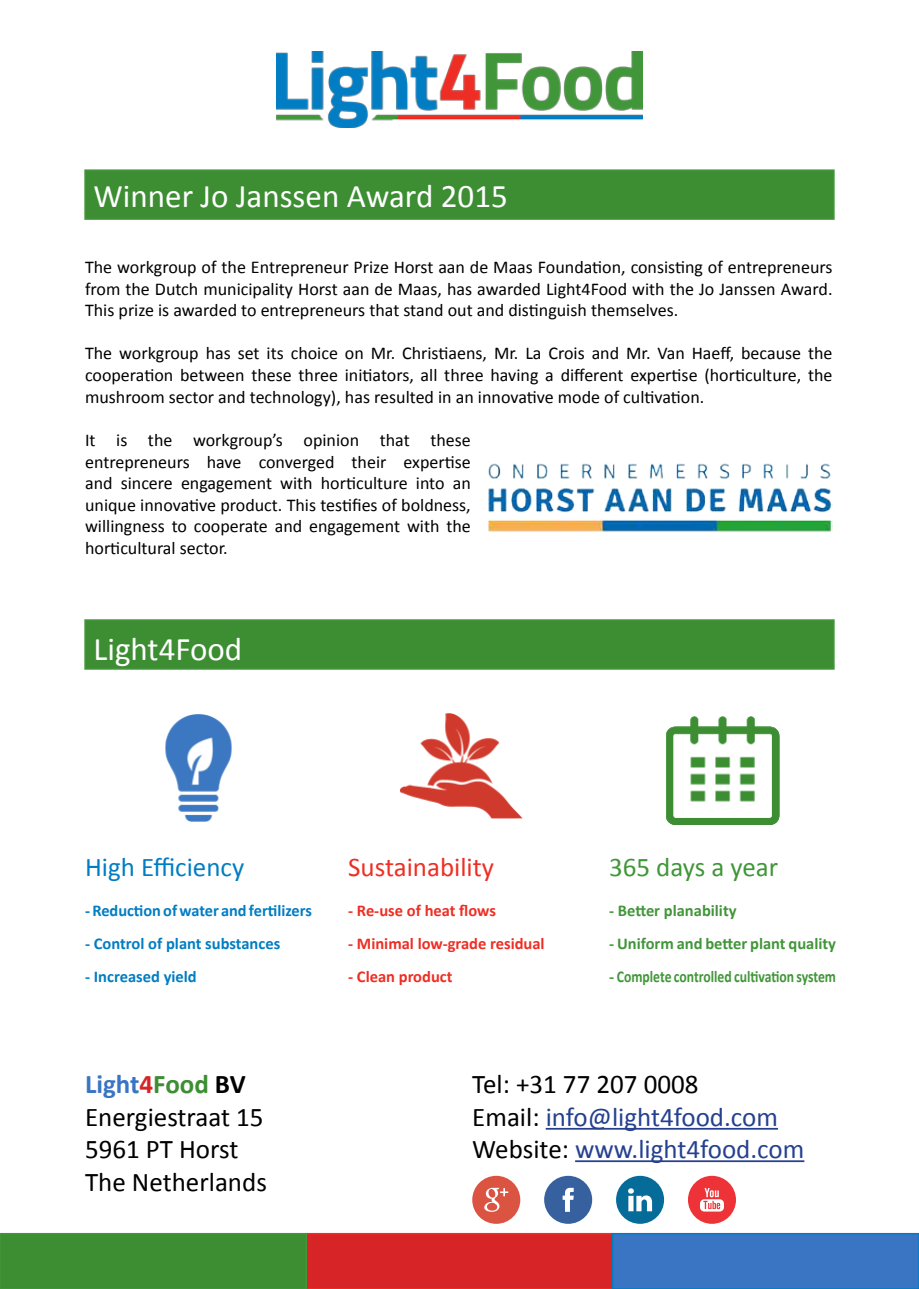
<style>
.page{position:relative;width:919px;height:1289px;background:#fff}
.page>*{position:absolute;margin:0;border:0;box-sizing:border-box;transform-origin:0 0}
.t1{font:33px "Calibri";color:#fff}
.t2{font:27px/32.4px "Calibri";color:#25408f}
.t3{font:27px/32.4px "Calibri";color:#000}
.t4{font:27px "Calibri";color:#007dc3}
.t5{font:27px "Calibri";color:#ee2e24}
.t6{font:27px "Calibri";color:#419639}
.t7{font:18px/21.6px "Calibri";color:#000;text-align:justify}
.t8{font:700 16.5px "Calibri";color:#419639}
.t9{font:700 16.5px "Calibri";color:#007dc3}
.t10{font:700 16.5px "Calibri";color:#ee2e24}
.s1{font-weight:700;color:#3a75c4}
.s2{font-weight:700;color:#d72426}
.s3{font-weight:700;color:#3d8e33}
.s4{font-weight:700}
.s5{color:#000}
</style>
<div class="page">
<img style="left:276px;top:51px;width:366px;height:76px">
<div style="left:305px;top:1232px;width:308px;height:56px;background:#d72426;border:2px solid #ee2e24"></div>
<div style="left:612px;top:1232px;width:306px;height:56px;background:#3a75c4;border:2px solid #007dc3"></div>
<div style="left:0;top:1233px;width:306px;height:55px;background:#3d8e33"></div>
<div style="left:0;top:1232px;width:307px;height:56px;border:2px solid #419639"></div>
<hr style="left:545px;top:1127px;width:233px;height:2px;background:#25408f">
<hr style="left:575px;top:1160px;width:229px;height:2px;background:#25408f">
<img style="left:488px;top:463px;width:344px;height:69px">
<img style="left:165px;top:714px;width:67px;height:108px">
<img style="left:400px;top:713px;width:122px;height:106px">
<img style="left:666px;top:716px;width:114px;height:108px">
<div style="left:84px;top:169px;width:750px;height:51px;background:#3d8e33;border:2px solid #419639"></div>
<div style="left:84px;top:619px;width:750px;height:50px;background:#3d8e33;border:2px solid #419639"></div>
<svg style="left:544px;top:1175px;width:48px;height:48px"></svg>
<svg style="left:472px;top:1175px;width:48px;height:48px"></svg>
<svg style="left:616px;top:1175px;width:48px;height:48px"></svg>
<svg style="left:688px;top:1175px;width:48px;height:48px"></svg>
<h1 class="t1" style="left:94px;top:173px;width:415px">Winner Jo Janssen Award 2015</h1>
<p class="t7" style="left:85px;top:256px;width:748px">The workgroup of the Entrepreneur Prize Horst aan de Maas Foundation, consisting of entrepreneurs from the Dutch municipality Horst aan de Maas, has awarded Light4Food with the Jo Janssen Award.<br>This prize is awarded to entrepreneurs that stand out and distinguish themselves.</p>
<p class="t7" style="left:85px;top:342px;width:749px">The workgroup has set its choice on Mr. Christiaens, Mr. La Crois and Mr. Van Haeff, because the cooperation between these three initiators, all three having a different expertise (horticulture, the mushroom sector and technology), has resulted in an innovative mode of cultivation.</p>
<p class="t7" style="left:85px;top:428px;width:387px">It is the workgroup’s opinion that these entrepreneurs have converged their expertise and sincere engagement with horticulture into an unique innovative product. This testifies of boldness, willingness to cooperate and engagement with the horticultural sector.</p>
<h1 class="t1" style="left:94px;top:625px;width:150px">Light4Food</h1>
<h2 class="t4" style="left:85px;top:848px;width:161px">High Efficiency</h2>
<h2 class="t5" style="left:348px;top:848px;width:147px">Sustainability</h2>
<h2 class="t6" style="left:609px;top:848px;width:171px">365 days a year</h2>
<p class="t9" style="left:85px;top:898px;width:228px">- Reduction of water and fertilizers</p>
<p class="t9" style="left:85px;top:931px;width:197px">- Control of plant substances</p>
<p class="t9" style="left:85px;top:964px;width:113px">- Increased yield</p>
<p class="t10" style="left:348px;top:898px;width:149px">- Re-use of heat flows</p>
<p class="t10" style="left:348px;top:931px;width:198px">- Minimal low-grade residual</p>
<p class="t10" style="left:348px;top:964px;width:106px">- Clean product</p>
<p class="t8" style="left:609px;top:898px;width:129px">- Better planability</p>
<p class="t8" style="left:609px;top:931px;width:228px">- Uniform and better plant quality</p>
<p class="t8" style="left:609px;top:964px;width:228px">- Complete controlled cultivation system</p>
<h2 class="t3" style="left:85px;top:1067px;width:183px"><span class="s1">Light</span><span class="s2">4</span><span class="s3">Food</span> <span class="s4">BV<br></span>Energiestraat 15<br>5961 PT Horst<br>The Netherlands</h2>
<h2 class="t2" style="left:472px;top:1067px;width:333px"><span class="s5">Tel: +31 77 207 0008<br>Email:</span> info@light4food.com<br><span class="s5">Website:</span> www.light4food.com</h2>
</div>
